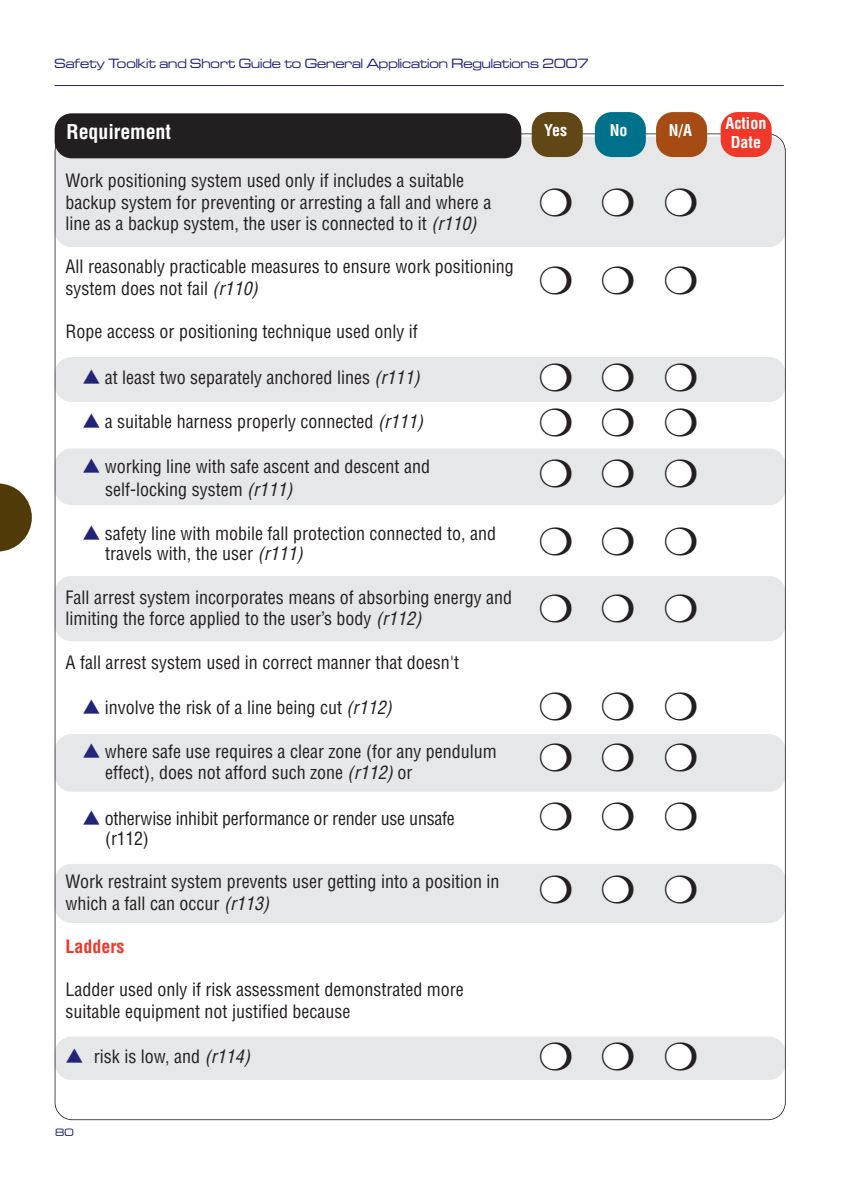
<style>
.page{position:relative;width:866px;height:1187px;background:#fff}
.page>*{position:absolute;margin:0;border:0;box-sizing:border-box;transform-origin:0 0}
.t1{font:39.2px/67.4px "Zapf Dingbats";color:#231f20}
.t2{font:700 condensed 20px "Helvetica";letter-spacing:-.005em;color:#fff}
.t3{font:condensed 18px/21.6px "Helvetica";color:#231f20}
.t4{font:700 condensed 18px "Helvetica";color:#ef3829}
.t5{font:700 condensed 16px/19px "Helvetica";color:#fff;text-align:center}
.t6{font:14px "Microgramma D Medi Exte";color:#222478}
.t7{font:11.2px "Microgramma D Medi Exte";color:#222478}
.s1{font-style:italic}
.s2{color:#222478}
</style>
<div class="page">
<hr style="left:55px;top:85px;width:729px;height:1px;background:#222478">
<div style="left:55px;top:137px;width:731px;height:110px;background:#e6e7e8;border-radius:17px"></div>
<div style="left:55px;top:357px;width:731px;height:45px;background:#e6e7e8;border-radius:17px"></div>
<div style="left:55px;top:448px;width:731px;height:57px;background:#e6e7e8;border-radius:17px"></div>
<div style="left:55px;top:576px;width:731px;height:65px;background:#e6e7e8;border-radius:17px"></div>
<div style="left:55px;top:734px;width:731px;height:58px;background:#e6e7e8;border-radius:17px"></div>
<div style="left:55px;top:864px;width:731px;height:59px;background:#e6e7e8;border-radius:17px"></div>
<div style="left:55px;top:1036px;width:731px;height:44px;background:#e6e7e8;border-radius:17px"></div>
<div style="left:55px;top:113px;width:466px;height:45px;background:#231f20;border-radius:17px"></div>
<div style="left:532px;top:112px;width:51px;height:45px;background:#614715;border-radius:17px"></div>
<div style="left:595px;top:112px;width:51px;height:45px;background:#00718b;border-radius:17px"></div>
<div style="left:656px;top:112px;width:51px;height:45px;background:#a54c15;border-radius:17px"></div>
<div style="left:721px;top:112px;width:51px;height:45px;background:#ef3829;border-radius:17px"></div>
<div style="left:666px;top:189px;width:28px;height:27px;background:#fff;border-radius:50%"></div>
<div style="left:603px;top:189px;width:28px;height:27px;background:#fff;border-radius:50%"></div>
<div style="left:541px;top:189px;width:29px;height:27px;background:#fff;border-radius:50%"></div>
<div style="left:666px;top:364px;width:28px;height:27px;background:#fff;border-radius:50%"></div>
<div style="left:603px;top:364px;width:28px;height:27px;background:#fff;border-radius:50%"></div>
<div style="left:541px;top:364px;width:29px;height:27px;background:#fff;border-radius:50%"></div>
<div style="left:666px;top:460px;width:28px;height:27px;background:#fff;border-radius:50%"></div>
<div style="left:603px;top:460px;width:28px;height:27px;background:#fff;border-radius:50%"></div>
<div style="left:541px;top:460px;width:29px;height:27px;background:#fff;border-radius:50%"></div>
<div style="left:666px;top:595px;width:28px;height:27px;background:#fff;border-radius:50%"></div>
<div style="left:603px;top:595px;width:28px;height:27px;background:#fff;border-radius:50%"></div>
<div style="left:541px;top:595px;width:29px;height:27px;background:#fff;border-radius:50%"></div>
<div style="left:666px;top:744px;width:28px;height:27px;background:#fff;border-radius:50%"></div>
<div style="left:603px;top:744px;width:28px;height:27px;background:#fff;border-radius:50%"></div>
<div style="left:541px;top:744px;width:29px;height:27px;background:#fff;border-radius:50%"></div>
<div style="left:666px;top:875px;width:28px;height:28px;background:#fff;border-radius:50%"></div>
<div style="left:603px;top:875px;width:28px;height:28px;background:#fff;border-radius:50%"></div>
<div style="left:541px;top:875px;width:29px;height:28px;background:#fff;border-radius:50%"></div>
<div style="left:666px;top:1042px;width:28px;height:28px;background:#fff;border-radius:50%"></div>
<div style="left:603px;top:1042px;width:28px;height:28px;background:#fff;border-radius:50%"></div>
<div style="left:541px;top:1042px;width:29px;height:28px;background:#fff;border-radius:50%"></div>
<svg style="left:0;top:483px;width:32px;height:68px"></svg>
<p class="t6" style="left:55px;top:59px;width:536px">Safety Toolkit and Short Guide to General Application Regulations 2007</p>
<p class="t2" style="left:67px;top:124px;width:106px">Requirement</p>
<p class="t3" style="left:66px;top:171px;width:427px">Work positioning system used only if includes a suitable backup system for preventing or arresting a fall and where a line as a backup system, the user is connected to it <span class="s1">(r110)</span></p>
<p class="t3" style="left:66px;top:258px;width:450px">All reasonably practicable measures to ensure work positioning system does not fail <span class="s1">(r110)</span></p>
<p class="t3" style="left:66px;top:322px;width:354px">Rope access or positioning technique used only if</p>
<p class="t3" style="left:83px;top:368px;width:342px"><span class="s2">▲</span> at least two separately anchored lines <span class="s1">(r111)</span></p>
<p class="t3" style="left:83px;top:412px;width:346px"><span class="s2">▲</span> a suitable harness properly connected <span class="s1">(r111)</span></p>
<p class="t3" style="left:105px;top:456px;width:326px;line-height:22.8px;text-indent:-23px"><span class="s2">▲</span> working line with safe ascent and descent and self-locking system <span class="s1">(r111)</span></p>
<p class="t3" style="left:105px;top:525px;width:392px;line-height:20.4px;text-indent:-23px"><span class="s2">▲</span> safety line with mobile fall protection connected to, and travels with, the user <span class="s1">(r111)</span></p>
<p class="t3" style="left:66px;top:588px;width:448px">Fall arrest system incorporates means of absorbing energy and limiting the force applied to the user’s body <span class="s1">(r112)</span></p>
<p class="t3" style="left:66px;top:653px;width:395px">A fall arrest system used in correct manner that doesn't</p>
<p class="t3" style="left:83px;top:698px;width:314px"><span class="s2">▲</span> involve the risk of a line being cut <span class="s1">(r112)</span></p>
<p class="t3" style="left:105px;top:743px;width:393px;line-height:20.4px;text-indent:-23px"><span class="s2">▲</span> where safe use requires a clear zone (for any pendulum effect), does not afford such zone <span class="s1">(r112)</span>or</p>
<p class="t3" style="left:105px;top:809px;width:351px;line-height:20.4px;text-indent:-23px"><span class="s2">▲</span> otherwise inhibit performance or render use unsafe (r112)</p>
<p class="t3" style="left:66px;top:872px;width:435px">Work restraint system prevents user getting into a position in which a fall can occur <span class="s1">(r113)</span></p>
<p class="t4" style="left:66px;top:939px;width:60px">Ladders</p>
<p class="t3" style="left:66px;top:980px;width:400px">Ladder used only if risk assessment demonstrated more suitable equipment not justified because</p>
<p class="t3" style="left:66px;top:1047px;width:189px"><span class="s2">▲</span> risk is low, and <span class="s1">(r114)</span></p>
<p class="t7" style="left:55px;top:1128px;width:20px">80</p>
<p class="t5" style="left:544px;top:122px;width:25px">Yes</p>
<p class="t5" style="left:610px;top:122px;width:19px">No</p>
<p class="t5" style="left:669px;top:122px;width:25px">N/A</p>
<p class="t5" style="left:725px;top:115px;width:42px">Action<br>Date</p>
<h1 class="t1" style="left:539px;top:163px;width:160px;line-height:78px">❍❍❍ ❍❍❍</h1>
<h1 class="t1" style="left:539px;top:355px;width:160px;line-height:45.4px">❍❍❍ ❍❍❍</h1>
<h1 class="t1" style="left:539px;top:440px;width:160px;text-align:justify">❍❍❍ ❍❍❍ ❍❍❍</h1>
<h1 class="t1" style="left:539px;top:681px;width:160px;line-height:51.2px">❍❍❍ ❍❍❍</h1>
<h1 class="t1" style="left:539px;top:780px;width:160px;line-height:72.6px">❍❍❍ ❍❍❍</h1>
<h1 class="t1" style="left:539px;top:1022px;width:160px">❍❍❍</h1>
</div>
